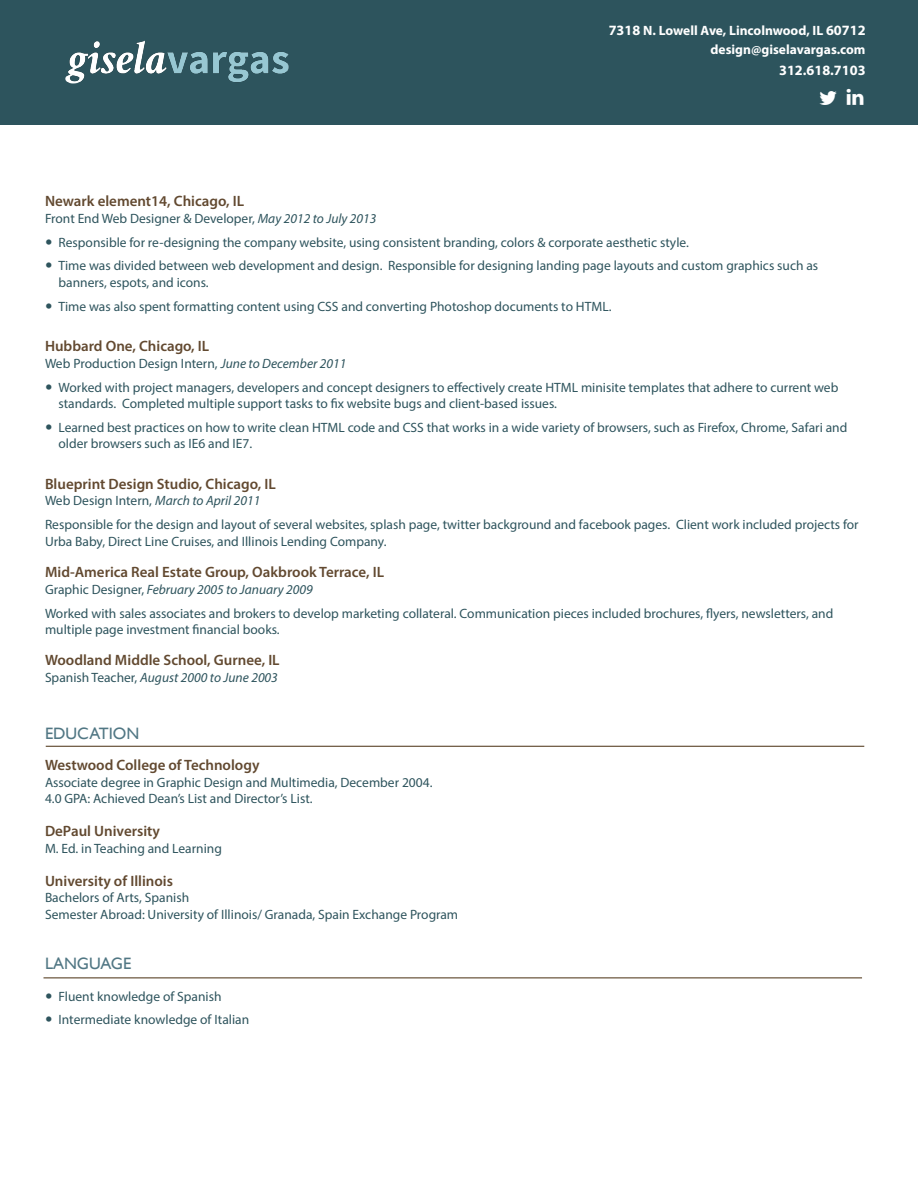
<style>
.page{position:relative;width:918px;height:1188px;background:#fff}
.page>*{position:absolute;margin:0;border:0;box-sizing:border-box;transform-origin:0 0}
.text{font:16.5px "Gill Sans";color:#517784}
.description{font:600 15px "Myriad Pro";color:#624930}
.text-2{font:600 15px "Myriad Pro";color:#624930}
.t1{font:700 14.25px "Myriad Pro";color:#fff}
.text-3{font:13.5px/16.5px "Myriad Pro";color:#2e545d}
.description-2{font:13.5px "Myriad Pro";color:#2e545d}
.t2{font:700 13.5px/19.5px "Myriad Pro";color:#fff;text-align:right}
.description-3{font:italic 13.5px "Myriad Pro";color:#2e545d}
.text-4{font:italic 13.5px "Myriad Pro";color:#2e545d}
.s1{font-size:14.25px}
.s2{font-style:italic}
.s3{font-style:normal}
</style>
<div class="page">
<div style="left:0;top:0;width:918px;height:124px;background:#2d545d"></div>
<img style="left:43px;top:11px;width:269px;height:98px">
<hr style="left:46px;top:746px;width:818px;height:1px;background:#482e10">
<hr style="left:44px;top:978px;width:818px;height:1px;background:#482e10">
<svg style="left:820px;top:91px;width:17px;height:14px"></svg>
<svg style="left:847px;top:88px;width:17px;height:17px"></svg>
<p class="t2" style="left:609px;top:20px;width:258px"><span class="s1">7318</span> N. Lowell Ave, Lincolnwood, IL <span class="s1">60712 </span>design@giselavargas.com</p>
<p class="t1" style="left:779px;top:61px;width:88px">312.618.7103</p>
<p class="description" style="left:45px;top:192px;width:201px">Newark element14, Chicago, IL</p>
<p class="description-2" style="left:45px;top:210px;width:333px">Front End Web Designer &amp; Developer, <span class="s2">May 2012 to July 2013</span></p>
<p class="text-3" style="left:58px;top:234px;width:632px">Responsible for re-designing the company website, using consistent branding, colors &amp; corporate aesthetic style.</p>
<p class="text-3" style="left:58px;top:257px;width:761px">Time was divided between web development and design. Responsible for designing landing page layouts and custom graphics such as banners, espots, and icons.</p>
<p class="text-3" style="left:58px;top:298px;width:555px">Time was also spent formatting content using CSS and converting Photoshop documents to HTML.</p>
<p class="description" style="left:45px;top:337px;width:166px">Hubbard One, Chicago, IL</p>
<p class="description-2" style="left:45px;top:355px;width:303px">Web Production Design Intern, <span class="s2">June to December 2011</span></p>
<p class="text-3" style="left:58px;top:379px;width:781px">Worked with project managers, developers and concept designers to effectively create HTML minisite templates that adhere to current web standards. Completed multiple support tasks to fix website bugs and client-based issues.</p>
<p class="text-3" style="left:58px;top:419px;width:790px">Learned best practices on how to write clean HTML code and CSS that works in a wide variety of browsers, such as Firefox, Chrome, Safari and older browsers such as IE6 and IE7.</p>
<p class="description" style="left:45px;top:474px;width:232px">Blueprint Design Studio, Chicago, IL</p>
<p class="description-2" style="left:45px;top:492px;width:217px">Web Design Intern, <span class="s2">March to April 2011</span></p>
<p class="text-3" style="left:45px;top:516px;width:815px">Responsible for the design and layout of several websites, splash page, twitter background and facebook pages. Client work included projects for<br>Urba Baby, Direct Line Cruises, and Illinois Lending Company.</p>
<p class="description" style="left:45px;top:562px;width:341px">Mid-America Real Estate Group, Oakbrook Terrace, IL</p>
<p class="description-3" style="left:45px;top:581px;width:269px"><span class="s3">Graphic Designer,</span> February 2005 to January 2009</p>
<p class="text-3" style="left:45px;top:605px;width:790px">Worked with sales associates and brokers to develop marketing collateral. Communication pieces included brochures, flyers, newsletters, and multiple page investment financial books.</p>
<p class="text-2" style="left:45px;top:651px;width:236px">Woodland Middle School, Gurnee, IL</p>
<p class="text-4" style="left:45px;top:669px;width:234px"><span class="s3">Spanish Teacher,</span> August 2000 to June 2003</p>
<p class="text" style="left:45px;top:723px;width:96px">EDUCATION</p>
<p class="text-2" style="left:45px;top:756px;width:216px">Westwood College of Technology</p>
<p class="text-3" style="left:45px;top:774px;width:389px">Associate degree in Graphic Design and Multimedia, December 2004.<br>4.0 GPA: Achieved Dean’s List and Director’s List.</p>
<p class="text-2" style="left:45px;top:822px;width:117px">DePaul University</p>
<p class="text-3" style="left:45px;top:840px;width:178px">M. Ed. in Teaching and Learning</p>
<p class="text-2" style="left:45px;top:871px;width:130px">University of Illinois</p>
<p class="text-3" style="left:45px;top:889px;width:415px">Bachelors of Arts, Spanish<br>Semester Abroad: University of Illinois/ Granada, Spain Exchange Program</p>
<p class="text" style="left:45px;top:954px;width:88px">LANGUAGE</p>
<p class="text-3" style="left:58px;top:988px;width:165px">Fluent knowledge of Spanish</p>
<p class="text-3" style="left:58px;top:1011px;width:192px">Intermediate knowledge of Italian</p>
</div>
